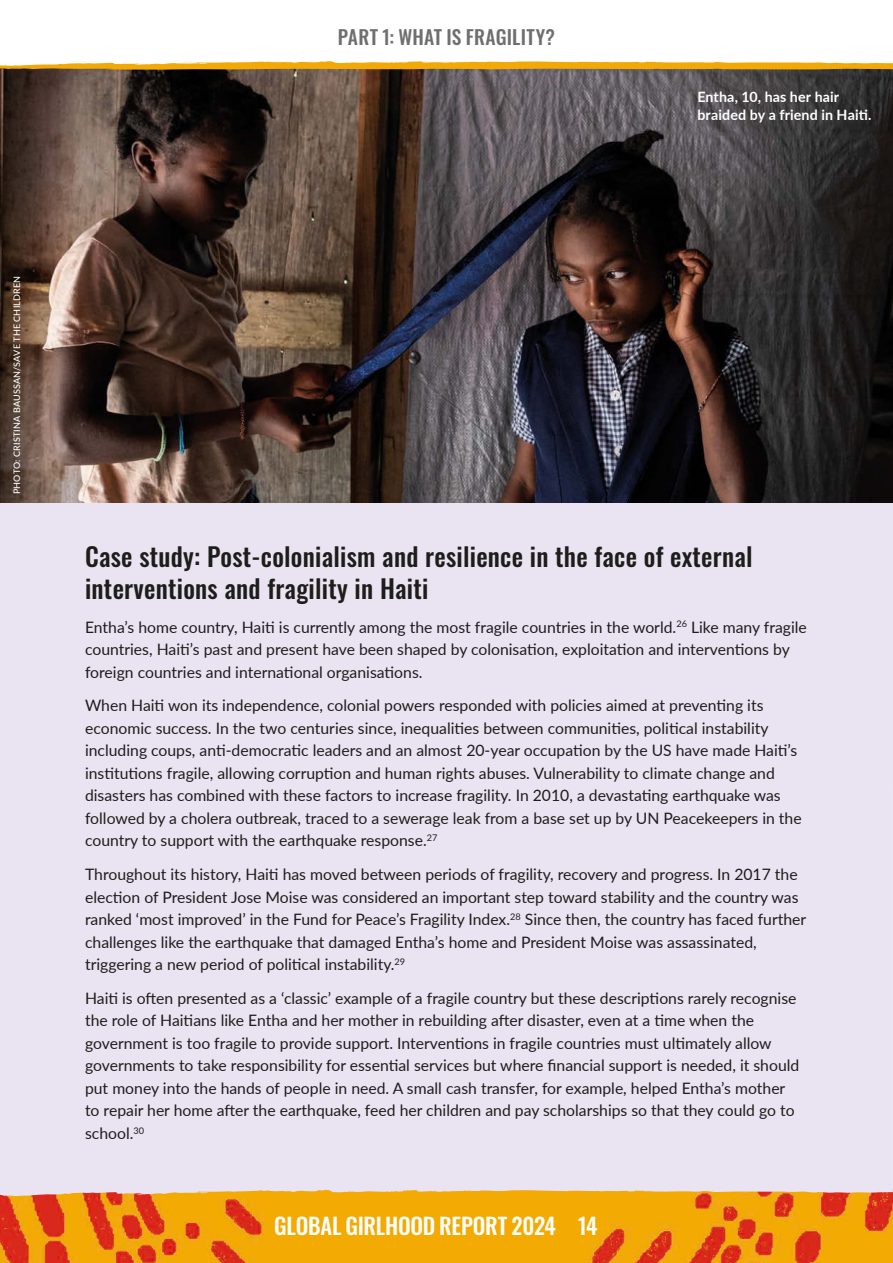
<style>
.page{position:relative;width:893px;height:1263px;background:#fff}
.page>*{position:absolute;margin:0;border:0;box-sizing:border-box;transform-origin:0 0}
.t1{font:500 25.5px/31.5px "Oswald";letter-spacing:.01em;color:#1d1d1b}
.t2{font:500 22.5px "Oswald";letter-spacing:-.015em;color:#fff}
.t3{font:500 19.5px "Oswald";letter-spacing:.015em;color:#706f6f}
.t4{font:15.75px/22.5px "Lato";color:#1d1d1b}
.t5{font:700 14.25px/18px "Lato";letter-spacing:.01em;color:#fff}
.t6{font:500 9px "Lato";letter-spacing:.02em;color:#fff}
</style>
<div class="page">
<img style="left:0;top:1196px;width:893px;height:67px">
<div style="left:0;top:503px;width:893px;height:693px;background:#eae3f2"></div>
<img style="left:0;top:70px;width:893px;height:433px">
<svg style="left:0;top:61px;width:893px;height:9px;background:#e4af3a"></svg>
<p class="t6" style="left:10px;top:494px;width:220px;rotate:-90deg">PHOTO: CRISTINA BAUSSAN/SAVE THE CHILDREN</p>
<p class="t3" style="left:338px;top:19px;width:219px">PART 1: WHAT IS FRAGILITY?</p>
<p class="t5" style="left:697px;top:88px;width:175px">Entha, 10, has her hair braided by a friend in Haiti.</p>
<h1 class="t1" style="left:85px;top:539px;width:669px">Case study: Post-colonialism and resilience in the face of external interventions and fragility in Haiti</h1>
<p class="t4" style="left:85px;top:615px;width:723px">Entha’s home country, Haiti is currently among the most fragile countries in the world.<sup>26</sup> Like many fragile countries, Haiti’s past and present have been shaped by colonisation, exploitation and interventions by foreign countries and international organisations.</p>
<p class="t4" style="left:85px;top:694px;width:718px">When Haiti won its independence, colonial powers responded with policies aimed at preventing its economic success. In the two centuries since, inequalities between communities, political instability including coups, anti-democratic leaders and an almost 20-year occupation by the US have made Haiti’s institutions fragile, allowing corruption and human rights abuses. Vulnerability to climate change and disasters has combined with these factors to increase fragility. In 2010, a devastating earthquake was followed by a cholera outbreak, traced to a sewerage leak from a base set up by UN Peacekeepers in the country to support with the earthquake response.<sup>27</sup></p>
<p class="t4" style="left:85px;top:862px;width:723px">Throughout its history, Haiti has moved between periods of fragility, recovery and progress. In 2017 the election of President Jose Moise was considered an important step toward stability and the country was ranked ‘most improved’ in the Fund for Peace’s Fragility Index.<sup>28</sup> Since then, the country has faced further challenges like the earthquake that damaged Entha’s home and President Moise was assassinated, triggering a new period of political instability.<sup>29</sup></p>
<p class="t4" style="left:85px;top:986px;width:716px">Haiti is often presented as a ‘classic’ example of a fragile country but these descriptions rarely recognise the role of Haitians like Entha and her mother in rebuilding after disaster, even at a time when the government is too fragile to provide support. Interventions in fragile countries must ultimately allow governments to take responsibility for essential services but where financial support is needed, it should put money into the hands of people in need. A small cash transfer, for example, helped Entha’s mother to repair her home after the earthquake, feed her children and pay scholarships so that they could go to school.<sup>30</sup></p>
<h2 class="t2" style="left:274px;top:1206px;width:325px">GLOBAL GIRLHOOD REPORT 2024 14</h2>
</div>
